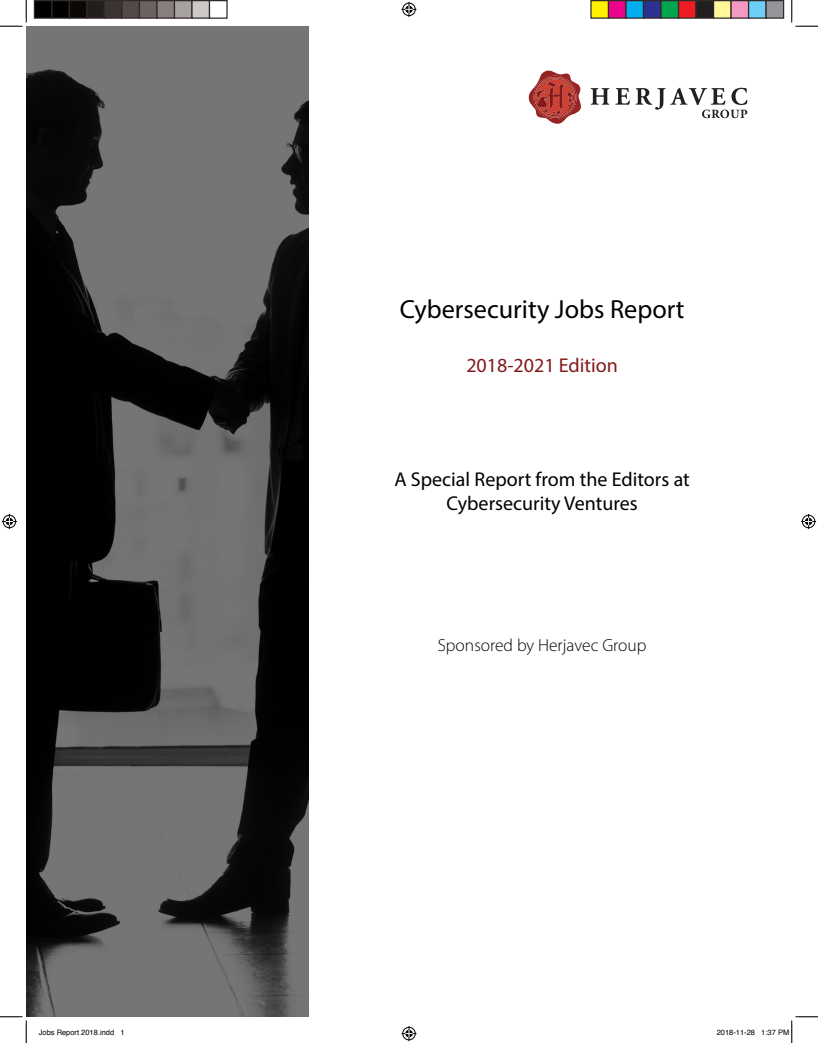
<style>
.page{position:relative;width:818px;height:1043px;background:#fff}
.page>*{position:absolute;margin:0;border:0;box-sizing:border-box;transform-origin:0 0}
.t1{font:26.25px "Myriad Pro";color:#000}
.t2{font:20px/24px "Myriad Pro";color:#000;text-align:center}
.t3{font:20px "Myriad Pro";color:#83191a}
.t4{font:300 17.5px "Myriad Pro";color:#000}
.t5{font:7.5px "Helvetica";color:#000}
</style>
<div class="page">
<img style="left:26px;top:26px;width:282px;height:990px">
<svg style="left:528px;top:70px;width:53px;height:54px"></svg>
<svg style="left:590px;top:88px;width:19px;height:17px"></svg>
<svg style="left:615px;top:88px;width:132px;height:30px"></svg>
<svg style="left:0;top:0;width:27px;height:27px"></svg>
<svg style="left:0;top:1015px;width:27px;height:27px"></svg>
<svg style="left:791px;top:0;width:27px;height:27px"></svg>
<svg style="left:401px;top:2px;width:15px;height:15px"></svg>
<svg style="left:401px;top:1026px;width:15px;height:15px"></svg>
<svg style="left:2px;top:514px;width:15px;height:15px"></svg>
<svg style="left:801px;top:514px;width:15px;height:15px"></svg>
<div style="left:34px;top:1px;width:18px;height:17px;background:#000"></div>
<div style="left:34px;top:0;width:18px;height:19px;border:1px solid #302a28"></div>
<div style="left:52px;top:1px;width:17px;height:17px;background:#000"></div>
<div style="left:51px;top:0;width:19px;height:19px;border:1px solid #302a28"></div>
<div style="left:69px;top:1px;width:18px;height:17px;background:#0c0806"></div>
<div style="left:69px;top:0;width:19px;height:19px;border:1px solid #302a28"></div>
<div style="left:87px;top:1px;width:17px;height:17px;background:#241e1b"></div>
<div style="left:86px;top:0;width:19px;height:19px;border:1px solid #302a28"></div>
<div style="left:104px;top:1px;width:18px;height:17px;background:#3b3532"></div>
<div style="left:104px;top:0;width:18px;height:19px;border:1px solid #302a28"></div>
<div style="left:122px;top:1px;width:17px;height:17px;background:#524a47"></div>
<div style="left:121px;top:0;width:19px;height:19px;border:1px solid #302a28"></div>
<div style="left:139px;top:1px;width:18px;height:17px;background:#6b6360"></div>
<div style="left:139px;top:0;width:19px;height:19px;border:1px solid #302a28"></div>
<div style="left:157px;top:1px;width:17px;height:17px;background:#867f7c"></div>
<div style="left:156px;top:0;width:19px;height:19px;border:1px solid #302a28"></div>
<div style="left:174px;top:1px;width:18px;height:17px;background:#a7a2a0"></div>
<div style="left:174px;top:0;width:18px;height:19px;border:1px solid #302a28"></div>
<div style="left:192px;top:1px;width:17px;height:17px;background:#cdc9c8"></div>
<div style="left:191px;top:0;width:19px;height:19px;border:1px solid #302a28"></div>
<div style="left:209px;top:0;width:19px;height:19px;border:1px solid #302a28"></div>
<div style="left:591px;top:1px;width:17px;height:17px;background:#fff101"></div>
<div style="left:590px;top:0;width:19px;height:19px;border:1px solid #302a28"></div>
<div style="left:608px;top:1px;width:18px;height:17px;background:#ed028c"></div>
<div style="left:608px;top:0;width:18px;height:19px;border:1px solid #302a28"></div>
<div style="left:626px;top:1px;width:17px;height:17px;background:#00aeef"></div>
<div style="left:625px;top:0;width:19px;height:19px;border:1px solid #302a28"></div>
<div style="left:643px;top:1px;width:18px;height:17px;background:#2e3092"></div>
<div style="left:642px;top:0;width:19px;height:19px;border:1px solid #302a28"></div>
<div style="left:661px;top:1px;width:17px;height:17px;background:#00a54f"></div>
<div style="left:660px;top:0;width:19px;height:19px;border:1px solid #302a28"></div>
<div style="left:678px;top:1px;width:18px;height:17px;background:#ee1d23"></div>
<div style="left:678px;top:0;width:18px;height:19px;border:1px solid #302a28"></div>
<div style="left:696px;top:1px;width:17px;height:17px;background:#231f20"></div>
<div style="left:695px;top:0;width:19px;height:19px;border:1px solid #302a28"></div>
<div style="left:713px;top:1px;width:18px;height:17px;background:#fff79a"></div>
<div style="left:712px;top:0;width:19px;height:19px;border:1px solid #302a28"></div>
<div style="left:731px;top:1px;width:17px;height:17px;background:#f499c2"></div>
<div style="left:730px;top:0;width:19px;height:19px;border:1px solid #302a28"></div>
<div style="left:748px;top:1px;width:18px;height:17px;background:#6bcff6"></div>
<div style="left:748px;top:0;width:18px;height:19px;border:1px solid #302a28"></div>
<div style="left:766px;top:1px;width:17px;height:17px;background:#939598"></div>
<div style="left:765px;top:0;width:19px;height:19px;border:1px solid #302a28"></div>
<svg style="left:791px;top:1016px;width:27px;height:26px"></svg>
<p class="t1" style="left:399px;top:293px;width:286px">Cybersecurity Jobs Report</p>
<p class="t3" style="left:466px;top:353px;width:153px">2018-2021 Edition</p>
<p class="t2" style="left:394px;top:467px;width:297px">A Special Report from the Editors at<br>Cybersecurity Ventures</p>
<p class="t4" style="left:438px;top:635px;width:210px">Sponsored by Herjavec Group</p>
<p class="t5" style="left:39px;top:1027px;width:87px">Jobs Report 2018.indd 1</p>
<p class="t5" style="left:716px;top:1027px;width:74px">2018-11-28 1:37 PM</p>
</div>
